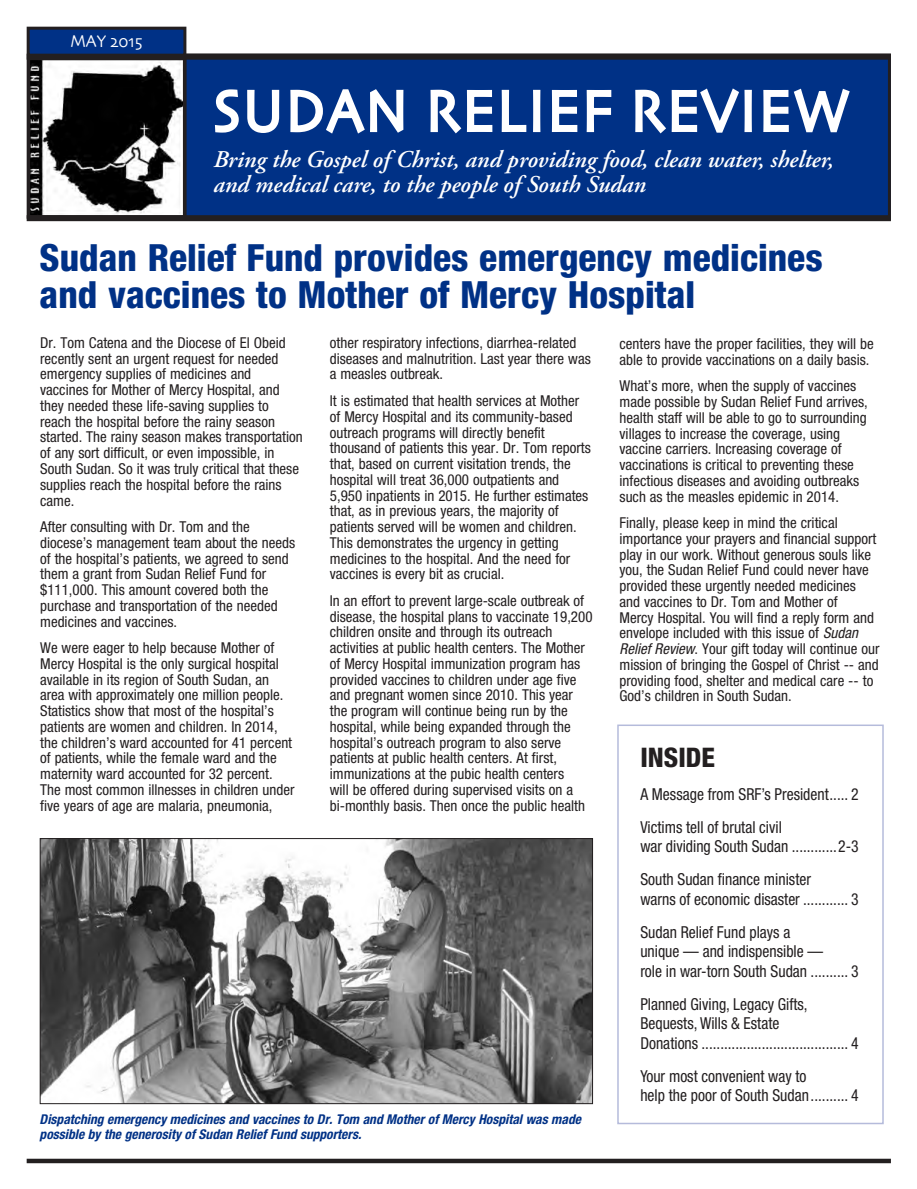
<style>
.page{position:relative;width:917px;height:1189px;background:#fff}
.page>*{position:absolute;margin:0;border:0;box-sizing:border-box;transform-origin:0 0}
.t1{font:60px "Skia";letter-spacing:.04em;color:#fff;scale:.9 1}
.t2{font:800 condensed 37.5px/37.5px "Helvetica Neue LT Std";color:#003186}
.t3{font:800 condensed 27px "Helvetica Neue LT Std";color:#231f20}
.t4{font:italic 600 24px/25.5px "Adobe Garamond Pro";color:#fff}
.t5{font:18px "Skia";color:#fff;scale:.9 1}
.t6{font:condensed 16.5px/19.5px "Helvetica Neue LT Std";color:#231f20;scale:.95 1}
.Normal__Web{font:condensed 15px/15.8px "Helvetica Neue LT Std";color:#231f20}
.Heading_1{font:italic 700 condensed 13.5px/15px "Helvetica Neue LT Std";color:#003186}
.s1{font-style:italic}
</style>
<div class="page">
<div style="left:44px;top:57px;width:847px;height:162px;background:#003186"></div>
<svg style="left:214px;top:89px;width:66px;height:44px"></svg>
<svg style="left:290px;top:89px;width:114px;height:45px"></svg>
<svg style="left:430px;top:89px;width:63px;height:45px"></svg>
<svg style="left:501px;top:89px;width:40px;height:44px"></svg>
<svg style="left:551px;top:89px;width:27px;height:43px"></svg>
<svg style="left:586px;top:89px;width:26px;height:44px"></svg>
<svg style="left:635px;top:88px;width:117px;height:46px"></svg>
<svg style="left:763px;top:88px;width:87px;height:45px"></svg>
<img style="left:31px;top:61px;width:151px;height:154px">
<div style="left:27px;top:57px;width:159px;height:162px;border:3px solid #231f20"></div>
<div style="left:27px;top:54px;width:864px;height:6px;background:#231f20"></div>
<div style="left:28px;top:28px;width:157px;height:27px;background:#003186"></div>
<div style="left:27px;top:27px;width:159px;height:30px;border:3px solid #231f20"></div>
<div style="left:27px;top:215px;width:864px;height:6px;background:#231f20"></div>
<div style="left:27px;top:1158px;width:864px;height:5px;background:#231f20"></div>
<div style="left:617px;top:724px;width:266px;height:400px;border:2px solid #b5bbdb"></div>
<img style="left:42px;top:840px;width:549px;height:262px">
<div style="left:40px;top:838px;width:553px;height:266px;border:1px solid #231f20"></div>
<p class="t5" style="left:71px;top:31px;width:81px">MAY 2015</p>
<p class="t1" style="left:213px;top:75px;width:709px">SUDAN RELIEF REVIEW</p>
<p class="t4" style="left:213px;top:147px;width:622px">Bring the Gospel of Christ, and providing food, clean water, shelter, and medical care, to the people of South Sudan</p>
<p class="t2" style="left:40px;top:238px;width:784px">Sudan Relief Fund provides emergency medicines and vaccines to Mother of Mercy Hospital</p>
<p class="Normal__Web" style="left:40px;top:335px;width:264px">Dr. Tom Catena and the Diocese of El Obeid recently sent an urgent request for needed emergency supplies of medicines and vaccines for Mother of Mercy Hospital, and they needed these life-saving supplies to reach the hospital before the rainy season started. The rainy season makes transportation of any sort difficult, or even impossible, in South Sudan. So it was truly critical that these supplies reach the hospital before the rains came.</p>
<p class="Normal__Web" style="left:40px;top:519px;width:256px">After consulting with Dr. Tom and the diocese’s management team about the needs of the hospital’s patients, we agreed to send them a grant from Sudan Relief Fund for $111,000. This amount covered both the purchase and transportation of the needed medicines and vaccines.</p>
<p class="Normal__Web" style="left:40px;top:640px;width:256px">We were eager to help because Mother of Mercy Hospital is the only surgical hospital available in its region of South Sudan, an area with approximately one million people.<br>Statistics show that most of the hospital’s patients are women and children. In 2014, the children’s ward accounted for 41 percent of patients, while the female ward and the maternity ward accounted for 32 percent.<br>The most common illnesses in children under five years of age are malaria, pneumonia,</p>
<p class="Normal__Web" style="left:330px;top:335px;width:262px">other respiratory infections, diarrhea-related diseases and malnutrition. Last year there was a measles outbreak.</p>
<p class="Normal__Web" style="left:330px;top:393px;width:262px">It is estimated that health services at Mother of Mercy Hospital and its community-based outreach programs will directly benefit thousand of patients this year. Dr. Tom reports that, based on current visitation trends, the hospital will treat 36,000 outpatients and 5,950 inpatients in 2015. He further estimates that, as in previous years, the majority of patients served will be women and children.<br>This demonstrates the urgency in getting medicines to the hospital. And the need for vaccines is every bit as crucial.</p>
<p class="Normal__Web" style="left:330px;top:592px;width:264px">In an effort to prevent large-scale outbreak of disease, the hospital plans to vaccinate 19,200 children onsite and through its outreach activities at public health centers. The Mother of Mercy Hospital immunization program has provided vaccines to children under age five and pregnant women since 2010. This year the program will continue being run by the hospital, while being expanded through the hospital’s outreach program to also serve patients at public health centers. At first, immunizations at the pubic health centers<br>will be offered during supervised visits on a bi-monthly basis. Then once the public health</p>
<p class="Heading_1" style="left:40px;top:1111px;width:543px">Dispatching emergency medicines and vaccines to Dr. Tom and Mother of Mercy Hospital was made possible by the generosity of Sudan Relief Fund supporters.</p>
<p class="Normal__Web" style="left:619px;top:336px;width:256px">centers have the proper facilities, they will be able to provide vaccinations on a daily basis.</p>
<p class="Normal__Web" style="left:619px;top:378px;width:250px">What’s more, when the supply of vaccines made possible by Sudan Relief Fund arrives, health staff will be able to go to surrounding villages to increase the coverage, using vaccine carriers. Increasing coverage of vaccinations is critical to preventing these infectious diseases and avoiding outbreaks such as the measles epidemic in 2014.</p>
<p class="Normal__Web" style="left:619px;top:515px;width:261px">Finally, please keep in mind the critical importance your prayers and financial support play in our work. Without generous souls like you, the Sudan Relief Fund could never have provided these urgently needed medicines and vaccines to Dr. Tom and Mother of<br>Mercy Hospital. You will find a reply form and envelope included with this issue of <span class="s1">Sudan Relief Review</span>. Your gift today will continue our mission of bringing the Gospel of Christ -- and providing food, shelter and medical care -- to God’s children in South Sudan.</p>
<p class="t3" style="left:640px;top:740px;width:76px">INSIDE</p>
<p class="t6" style="left:640px;top:784px;width:231px">A Message from SRF’s President..... 2</p>
<p class="t6" style="left:640px;top:817px;width:231px">Victims tell of brutal civil<br>war dividing South Sudan ............2-3</p>
<p class="t6" style="left:640px;top:869px;width:231px">South Sudan finance minister<br>warns of economic disaster ............ 3</p>
<p class="t6" style="left:640px;top:922px;width:231px">Sudan Relief Fund plays a<br>unique — and indispensible —<br>role in war-torn South Sudan .......... 3</p>
<p class="t6" style="left:640px;top:994px;width:231px">Planned Giving, Legacy Gifts,<br>Bequests, Wills &amp; Estate<br>Donations ....................................... 4</p>
<p class="t6" style="left:640px;top:1066px;width:231px">Your most convenient way to<br>help the poor of South Sudan.......... 4</p>
</div>
